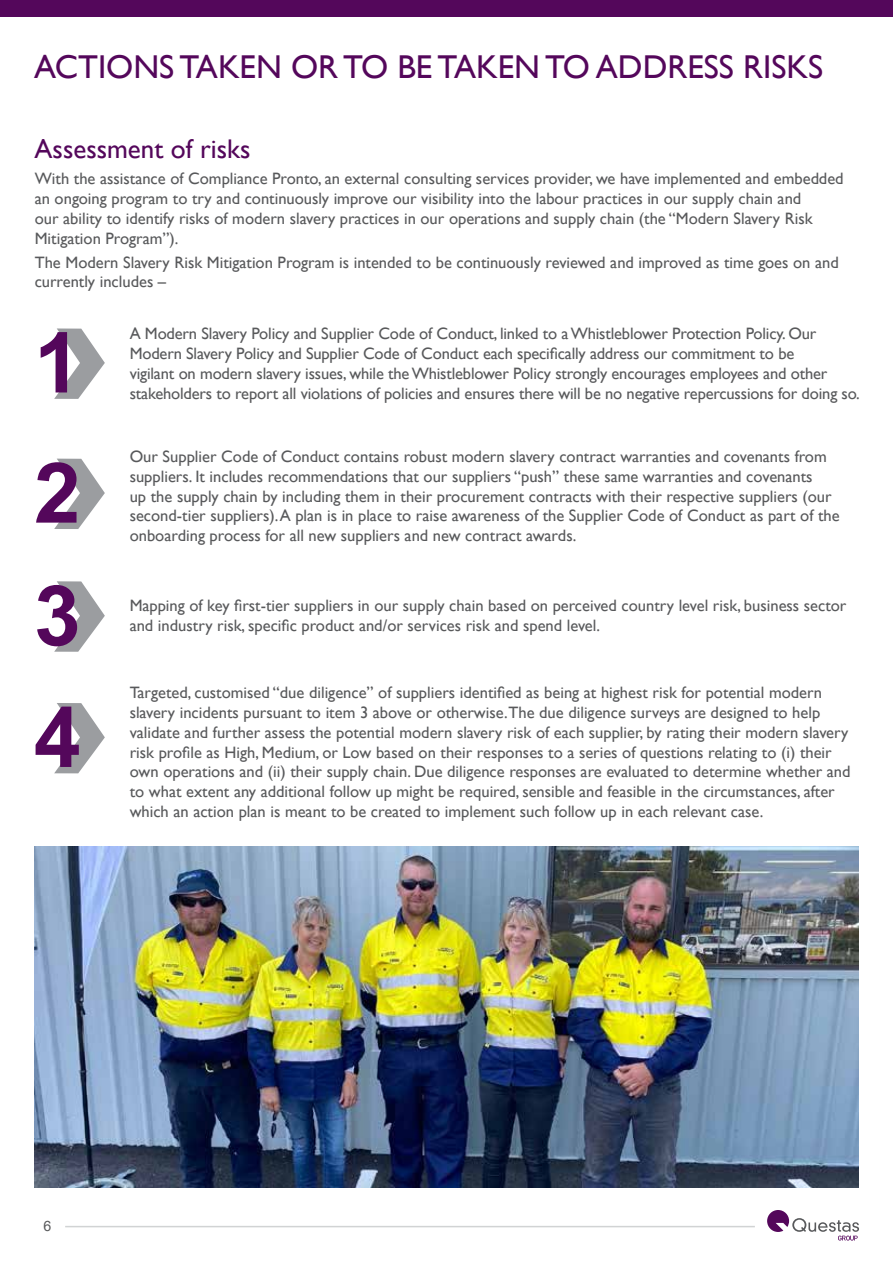
<style>
.page{position:relative;width:893px;height:1263px;background:#fff}
.page>*{position:absolute;margin:0;border:0;box-sizing:border-box;transform-origin:0 0}
.t1{font:700 84px/130.2px "Arial";color:#54075b}
.t2{font:33px "Gill Sans";color:#54075b}
.t3{font:27px "Gill Sans";color:#54075b}
.t4{font:16.5px/19.8px "Gill Sans";color:#58595b}
.t5{font:14.25px "Arial";color:#58595b}
</style>
<div class="page">
<div style="left:0;top:0;width:893px;height:17px;background:#54075b"></div>
<svg style="left:767px;top:1210px;width:92px;height:30px"></svg>
<hr style="left:65px;top:1226px;width:690px;height:1px;background:#d1d3d4">
<svg style="left:54px;top:328px;width:51px;height:71px"></svg>
<svg style="left:54px;top:459px;width:51px;height:70px"></svg>
<svg style="left:54px;top:581px;width:51px;height:71px"></svg>
<svg style="left:54px;top:703px;width:51px;height:70px"></svg>
<img style="left:34px;top:846px;width:825px;height:341px">
<h2 class="t2" style="left:34px;top:48px;width:791px">ACTIONS TAKEN OR TO BE TAKEN TO ADDRESS RISKS</h2>
<h3 class="t3" style="left:35px;top:133px;width:217px">Assessment of risks</h3>
<p class="t4" style="left:35px;top:169px;width:810px">With the assistance of Compliance Pronto, an external consulting services provider, we have implemented and embedded an ongoing program to try and continuously improve our visibility into the labour practices in our supply chain and<br>our ability to identify risks of modern slavery practices in our operations and supply chain (the “Modern Slavery Risk Mitigation Program”).</p>
<p class="t4" style="left:35px;top:252px;width:805px">The Modern Slavery Risk Mitigation Program is intended to be continuously reviewed and improved as time goes on and currently includes –</p>
<p class="t4" style="left:130px;top:324px;width:732px">A Modern Slavery Policy and Supplier Code of Conduct, linked to a Whistleblower Protection Policy. Our Modern Slavery Policy and Supplier Code of Conduct each specifically address our commitment to be<br>vigilant on modern slavery issues, while the Whistleblower Policy strongly encourages employees and other stakeholders to report all violations of policies and ensures there will be no negative repercussions for doing so.</p>
<h1 class="t1" style="left:34px;top:299px;width:48px">1<br>2</h1>
<p class="t4" style="left:130px;top:447px;width:711px">Our Supplier Code of Conduct contains robust modern slavery contract warranties and covenants from suppliers. It includes recommendations that our suppliers “push” these same warranties and covenants<br>up the supply chain by including them in their procurement contracts with their respective suppliers (our second-tier suppliers). A plan is in place to raise awareness of the Supplier Code of Conduct as part of the onboarding process for all new suppliers and new contract awards.</p>
<h1 class="t1" style="left:34px;top:556px;width:48px;line-height:121.6px">3<br>4</h1>
<p class="t4" style="left:130px;top:596px;width:718px">Mapping of key first-tier suppliers in our supply chain based on perceived country level risk, business sector and industry risk, specific product and/or services risk and spend level.</p>
<p class="t4" style="left:130px;top:683px;width:722px">Targeted, customised “due diligence” of suppliers identified as being at highest risk for potential modern slavery incidents pursuant to item 3 above or otherwise.The due diligence surveys are designed to help validate and further assess the potential modern slavery risk of each supplier, by rating their modern slavery risk profile as High, Medium, or Low based on their responses to a series of questions relating to (i) their own operations and (ii) their supply chain. Due diligence responses are evaluated to determine whether and to what extent any additional follow up might be required, sensible and feasible in the circumstances, after which an action plan is meant to be created to implement such follow up in each relevant case.</p>
<p class="t5" style="left:44px;top:1216px;width:9px">6</p>
</div>
